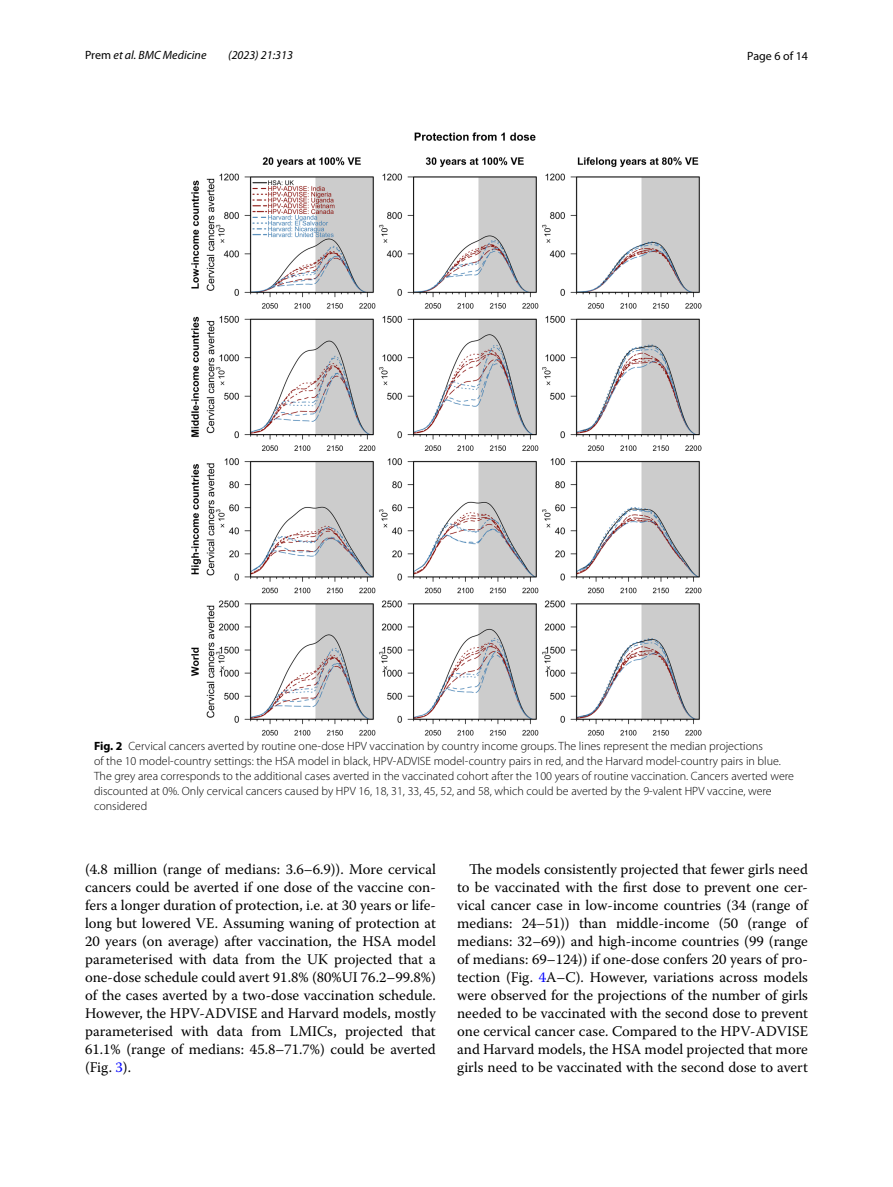
<style>
.page{position:relative;width:893px;height:1187px;background:#fff}
.page>*{position:absolute;margin:0;border:0;box-sizing:border-box;transform-origin:0 0}
.t1{font:14.7px/18px "Warnock Pro";color:#000;text-align:justify}
.t2{font:300 12px/15px "Myriad Pro";color:#000}
.t3{font:italic 12px "Myriad Pro";color:#000}
.t4{font:12px "Myriad Pro";color:#000}
.s1{font-style:normal}
.s2{font-weight:700}
.s3{color:#00f}
</style>
<div class="page">
<img style="left:191px;top:133px;width:511px;height:602px">
<p class="t3" style="left:85px;top:48px;width:123px"><span class="s1">Prem</span> et al. BMC Medicine</p>
<p class="t3" style="left:228px;top:48px;width:66px">(2023) 21:313</p>
<p class="t4" style="left:747px;top:48px;width:62px">Page 6 of 14</p>
<p class="t2" style="left:94px;top:739px;width:701px"><span class="s2">Fig. 2</span> Cervical cancers averted by routine one-dose HPV vaccination by country income groups. The lines represent the median projections<br>of the 10 model-country settings: the HSA model in black, HPV-ADVISE model-country pairs in red, and the Harvard model-country pairs in blue.<br>The grey area corresponds to the additional cases averted in the vaccinated cohort after the 100 years of routine vaccination. Cancers averted were discounted at 0%. Only cervical cancers caused by HPV 16, 18, 31, 33, 45, 52, and 58, which could be averted by the 9-valent HPV vaccine, were considered</p>
<p class="t1" style="left:85px;top:860px;width:352px">(4.8 million (range of medians: 3.6–6.9)). More cervical cancers could be averted if one dose of the vaccine con&shy;fers a longer duration of protection, i.e. at 30 years or life&shy;long but lowered VE. Assuming waning of protection at 20 years (on average) after vaccination, the HSA model parameterised with data from the UK projected that a one-dose schedule could avert 91.8% (80%UI 76.2–99.8%) of the cases averted by a two-dose vaccination schedule.<br>However, the HPV-ADVISE and Harvard models, mostly parameterised with data from LMICs, projected that 61.1% (range of medians: 45.8–71.7%) could be averted (Fig. <span class="s3">3</span>).</p>
<p class="t1" style="left:457px;top:860px;width:352px;text-indent:12px">The models consistently projected that fewer girls need to be vaccinated with the first dose to prevent one cer&shy;vical cancer case in low-income countries (34 (range of medians: 24–51)) than middle-income (50 (range of medians: 32–69)) and high-income countries (99 (range of medians: 69–124)) if one-dose confers 20 years of pro&shy;tection (Fig. <span class="s3">4</span>A–C). However, variations across models were observed for the projections of the number of girls needed to be vaccinated with the second dose to prevent one cervical cancer case. Compared to the HPV-ADVISE and Harvard models, the HSA model projected that more girls need to be vaccinated with the second dose to avert</p>
</div>
